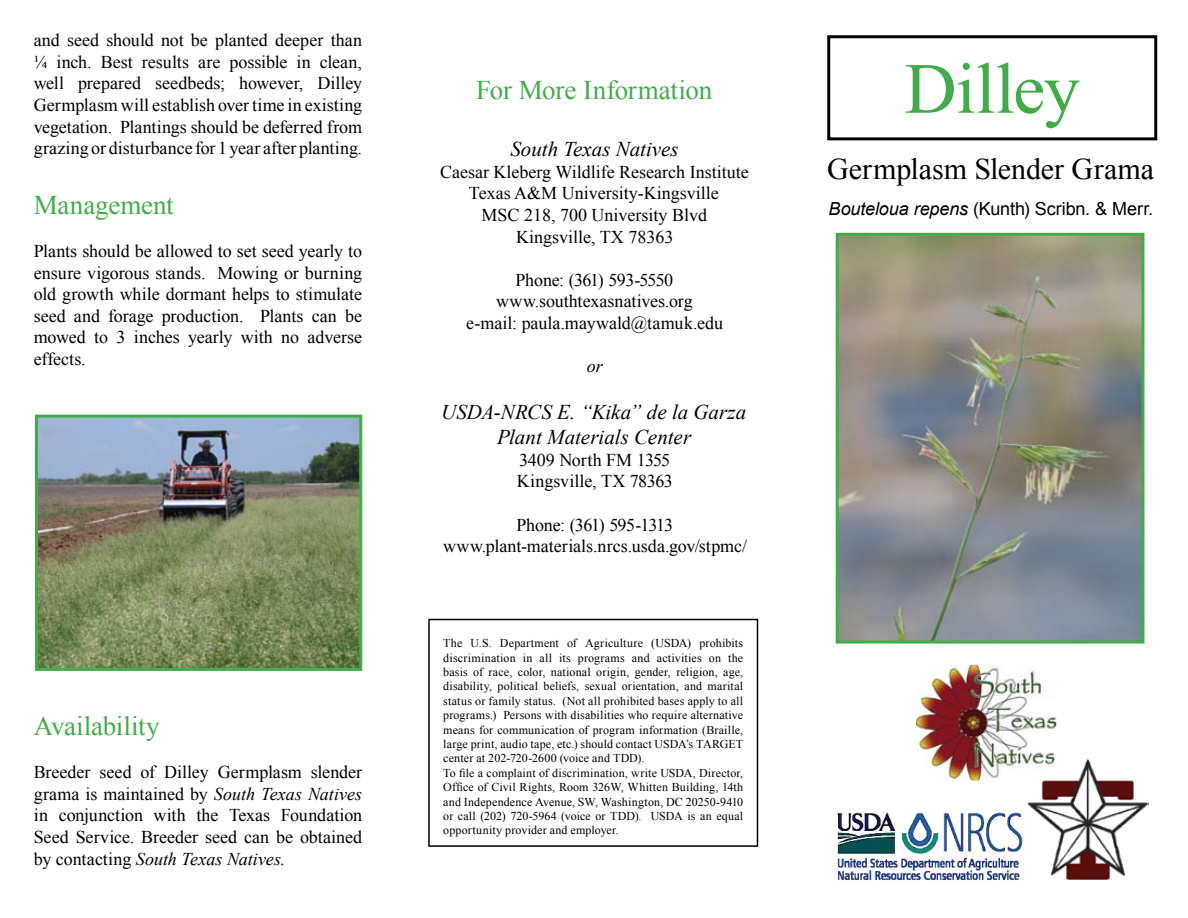
<style>
.page{position:relative;width:1188px;height:918px;background:#fff}
.page>*{position:absolute;margin:0;border:0;box-sizing:border-box;transform-origin:0 0}
.t1{font:72px "Times New Roman";letter-spacing:-.01em;color:#41ad49}
.t2{font:30px "Times New Roman";color:#000}
.t3{font:27px "Times New Roman";letter-spacing:-.005em;color:#41ad49}
.t4{font:italic 21px/25.2px "Times New Roman";color:#000;text-align:center}
.t5{font:18px/21.6px "Times New Roman";color:#000;text-align:center}
.t6{font:18px "Arial";letter-spacing:-.005em;color:#000}
.t7{font:italic 18px "Times New Roman";color:#000}
.t8{font:12px/14.4px "Times New Roman";letter-spacing:.015em;color:#000}
.s1{font-style:italic}
</style>
<div class="page">
<img style="left:39px;top:419px;width:319px;height:248px">
<div style="left:35px;top:415px;width:327px;height:256px;border:3px solid #41ad49"></div>
<div style="left:827px;top:35px;width:330px;height:105px;border:3px solid #000"></div>
<div style="left:428px;top:619px;width:330px;height:228px;border:2px solid #000"></div>
<img style="left:840px;top:237px;width:301px;height:403px">
<div style="left:836px;top:233px;width:309px;height:411px;border:3px solid #41ad49"></div>
<img style="left:1027px;top:759px;width:121px;height:121px">
<img style="left:917px;top:665px;width:139px;height:115px">
<img style="left:837px;top:812px;width:186px;height:69px">
<p class="t5" style="left:34px;top:29px;width:330px;text-align:justify">and seed should not be planted deeper than ¼ inch. Best results are possible in clean, well prepared seedbeds; however, Dilley Germplasm will establish over time in existing vegetation. Plantings should be deferred from grazing or disturbance for 1 year after planting.</p>
<h3 class="t3" style="left:34px;top:187px;width:142px">Management</h3>
<p class="t5" style="left:34px;top:240px;width:330px;text-align:justify">Plants should be allowed to set seed yearly to ensure vigorous stands. Mowing or burning old growth while dormant helps to stimulate seed and forage production. Plants can be mowed to 3 inches yearly with no adverse effects.</p>
<h3 class="t3" style="left:34px;top:708px;width:127px">Availability</h3>
<p class="t5" style="left:34px;top:761px;width:330px;text-align:justify">Breeder seed of Dilley Germplasm slender grama is maintained by <span class="s1">South Texas Natives </span>in conjunction with the Texas Foundation Seed Service. Breeder seed can be obtained by contacting <span class="s1">South Texas Natives.</span></p>
<h3 class="t3" style="left:476px;top:71px;width:238px">For More Information</h3>
<p class="t4" style="left:510px;top:136px;width:170px">South Texas Natives</p>
<p class="t5" style="left:440px;top:161px;width:310px">Caesar Kleberg Wildlife Research Institute<br>Texas A&amp;M University-Kingsville<br>MSC 218, 700 University Blvd<br>Kingsville, TX 78363</p>
<p class="t5" style="left:466px;top:269px;width:258px">Phone: (361) 593-5550 www.southtexasnatives.org<br>e-mail: paula.maywald@tamuk.edu</p>
<p class="t7" style="left:587px;top:354px;width:17px">or</p>
<p class="t4" style="left:441px;top:399px;width:306px">USDA-NRCS E. “Kika” de la Garza<br>Plant Materials Center</p>
<p class="t5" style="left:517px;top:449px;width:157px;text-align:left">3409 North FM 1355<br>Kingsville, TX 78363</p>
<p class="t5" style="left:443px;top:513px;width:305px">Phone: (361) 595-1313 www.plant-materials.nrcs.usda.gov/stpmc/</p>
<p class="t8" style="left:443px;top:636px;width:302px">The U.S. Department of Agriculture (USDA) prohibits discrimination in all its programs and activities on the basis of race, color, national origin, gender, religion, age, disability, political beliefs, sexual orientation, and marital status or family status. (Not all prohibited bases apply to all programs.) Persons with disabilities who require alternative means for communication of program information (Braille, large print, audio tape, etc.) should contact USDA’s TARGET center at 202-720-2600 (voice and TDD).<br>To file a complaint of discrimination, write USDA, Director, Office of Civil Rights, Room 326W, Whitten Building, 14th and Independence Avenue, SW, Washington, DC 20250-9410 or call (202) 720-5964 (voice or TDD). USDA is an equal opportunity provider and employer.</p>
<h1 class="t1" style="left:905px;top:40px;width:177px">Dilley</h1>
<h2 class="t2" style="left:827px;top:149px;width:328px">Germplasm Slender Grama</h2>
<p class="t6" style="left:828px;top:197px;width:326px"><span class="s1">Bouteloua repens</span> (Kunth) Scribn. &amp; Merr.</p>
</div>
